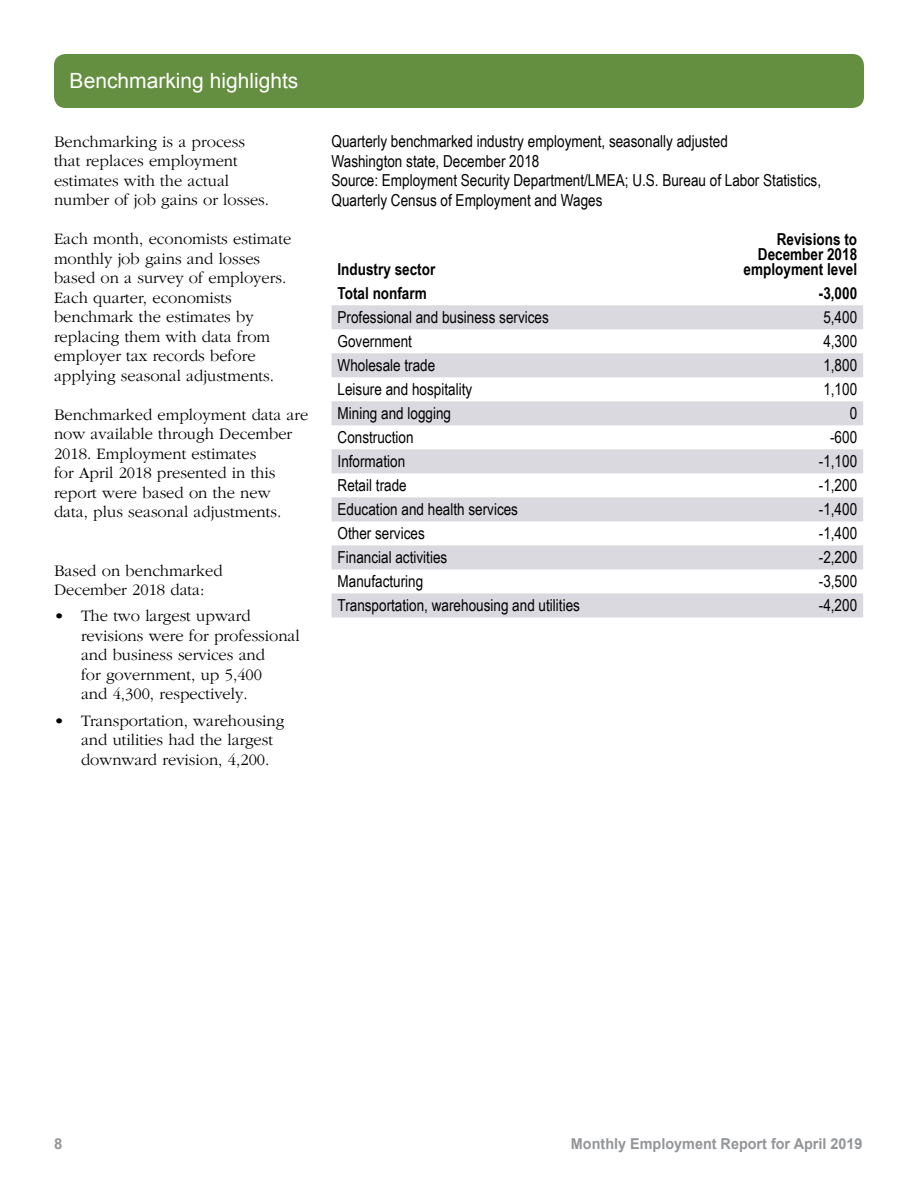
<style>
.page{position:relative;width:918px;height:1188px;background:#fff}
.page>*{position:absolute;margin:0;border:0;box-sizing:border-box;transform-origin:0 0}
.Section_Heading{font:21px "Arial";color:#fff}
.Body_text{font:300 16.5px/19.5px "Garamond";color:#000}
.Figure_table_heading{font:16.5px/19.5px "Arial Narrow";color:#000}
.t1{font:700 16.5px/15px "Arial Narrow";color:#000;text-align:right}
.t2{font:700 15px "Arial";color:#939598;scale:.96 1}
.t3{font:700 15px "Arial";color:#939598}
</style>
<div class="page">
<div style="left:54px;top:54px;width:810px;height:54px;background:#658f40;border-radius:12px"></div>
<svg style="left:332px;top:305px;width:531px;height:312px;fill:#d9d9df"></svg>
<p class="Section_Heading" style="left:70px;top:67px;width:230px">Benchmarking highlights</p>
<p class="Body_text" style="left:54px;top:131px;width:217px">Benchmarking is a process that replaces employment estimates with the actual number of job gains or losses.</p>
<p class="Body_text" style="left:54px;top:229px;width:239px">Each month, economists estimate monthly job gains and losses based on a survey of employers.<br>Each quarter, economists benchmark the estimates by replacing them with data from employer tax records before applying seasonal adjustments.</p>
<p class="Body_text" style="left:54px;top:404px;width:256px">Benchmarked employment data are now available through December<br>2018. Employment estimates<br>for April 2018 presented in this report were based on the new data, plus seasonal adjustments.</p>
<p class="Body_text" style="left:54px;top:560px;width:170px">Based on benchmarked<br>December 2018 data:</p>
<p class="Body_text" style="left:81px;top:606px;width:220px;text-indent:-27px">• The two largest upward revisions were for professional and business services and<br>for government, up 5,400<br>and 4,300, respectively.</p>
<p class="Body_text" style="left:81px;top:710px;width:205px;text-indent:-27px">• Transportation, warehousing and utilities had the largest downward revision, 4,200.</p>
<p class="Figure_table_heading" style="left:332px;top:131px;width:398px">Quarterly benchmarked industry employment, seasonally adjusted<br>Washington state, December 2018</p>
<p class="Figure_table_heading" style="left:332px;top:170px;width:491px">Source: Employment Security Department/LMEA; U.S. Bureau of Labor Statistics,<br>Quarterly Census of Employment and Wages</p>
<p class="t1" style="left:338px;top:261px;width:99px">Industry sector</p>
<p class="t1" style="left:744px;top:231px;width:115px">Revisions to<br>December 2018 employment level</p>
<p class="t1" style="left:338px;top:285px;width:91px">Total nonfarm</p>
<p class="t1" style="left:819px;top:285px;width:40px">-3,000</p>
<p class="Figure_table_heading" style="left:338px;top:307px;width:213px">Professional and business services</p>
<p class="Figure_table_heading" style="left:823px;top:307px;width:35px">5,400</p>
<p class="Figure_table_heading" style="left:338px;top:331px;width:76px">Government</p>
<p class="Figure_table_heading" style="left:823px;top:331px;width:35px">4,300</p>
<p class="Figure_table_heading" style="left:338px;top:355px;width:99px">Wholesale trade</p>
<p class="Figure_table_heading" style="left:823px;top:355px;width:35px">1,800</p>
<p class="Figure_table_heading" style="left:338px;top:379px;width:136px">Leisure and hospitality</p>
<p class="Figure_table_heading" style="left:823px;top:379px;width:35px">1,100</p>
<p class="Figure_table_heading" style="left:338px;top:403px;width:115px">Mining and logging</p>
<p class="Figure_table_heading" style="left:850px;top:403px;width:9px">0</p>
<p class="Figure_table_heading" style="left:338px;top:427px;width:77px">Construction</p>
<p class="Figure_table_heading" style="left:830px;top:427px;width:29px">-600</p>
<p class="Figure_table_heading" style="left:338px;top:451px;width:69px">Information</p>
<p class="Figure_table_heading" style="left:819px;top:451px;width:40px">-1,100</p>
<p class="Figure_table_heading" style="left:338px;top:475px;width:71px">Retail trade</p>
<p class="Figure_table_heading" style="left:819px;top:475px;width:40px">-1,200</p>
<p class="Figure_table_heading" style="left:338px;top:499px;width:182px">Education and health services</p>
<p class="Figure_table_heading" style="left:819px;top:499px;width:40px">-1,400</p>
<p class="Figure_table_heading" style="left:338px;top:523px;width:89px">Other services</p>
<p class="Figure_table_heading" style="left:819px;top:523px;width:40px">-1,400</p>
<p class="Figure_table_heading" style="left:338px;top:547px;width:111px">Financial activities</p>
<p class="Figure_table_heading" style="left:819px;top:547px;width:40px">-2,200</p>
<p class="Figure_table_heading" style="left:338px;top:571px;width:87px">Manufacturing</p>
<p class="Figure_table_heading" style="left:819px;top:571px;width:40px">-3,500</p>
<p class="Figure_table_heading" style="left:338px;top:595px;width:244px">Transportation, warehousing and utilities</p>
<p class="Figure_table_heading" style="left:819px;top:595px;width:40px">-4,200</p>
<p class="t3" style="left:54px;top:1134px;width:10px">8</p>
<p class="t2" style="left:571px;top:1134px;width:305px">Monthly Employment Report for April 2019</p>
</div>
